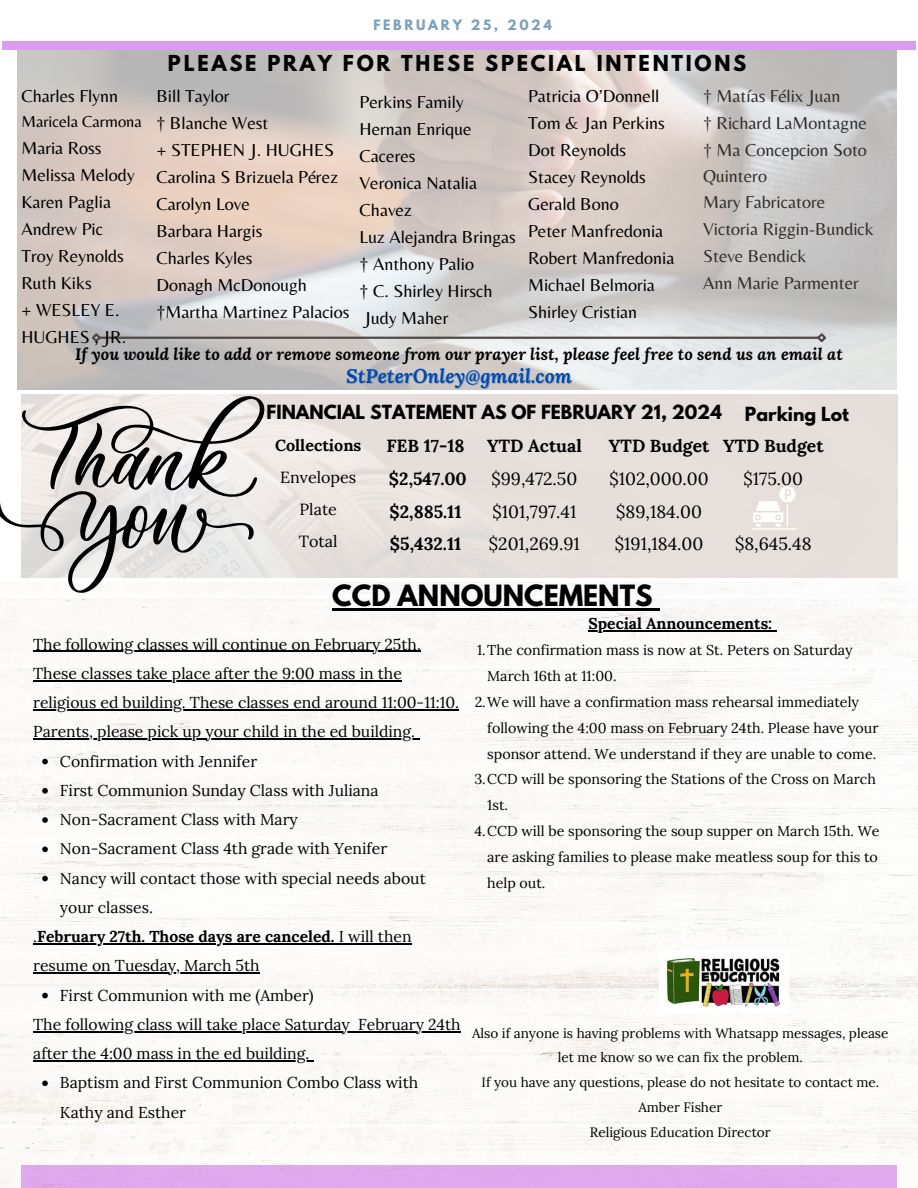
<style>
.page{position:relative;width:918px;height:1188px;background:#fff}
.page>*{position:absolute;margin:0;border:0;box-sizing:border-box;transform-origin:0 0}
.t1{font:700 25.95px "League Spartan";color:#000}
.t2{font:700 19.5px "League Spartan";letter-spacing:.14em;color:#000}
.t3{font:italic 700 19.5px "Lora";color:#004aad}
.t4{font:18px/27px "Belleza";color:#000}
.t5{font:18px/26.7px "Belleza";color:#302e2c}
.t6{font:17.55px/32.7px "Lora";color:#000}
.t7{font:700 17.55px/32.7px "Lora";color:#000}
.t8{font:700 17.25px "League Spartan";color:#000}
.t9{font:italic 700 16.5px "Lora";color:#000}
.t10{font:16.5px "Belleza";color:#000}
.t11{font:16.05px "Lora";color:#000}
.t12{font:700 16.05px "Lora";color:#000}
.t13{font:15.75px/29.2px "Lora";color:#000}
.t14{font:700 15.75px "Lora";color:#000}
.t15{font:700 15.6px "Lora";color:#000}
.t16{font:14.25px/25.8px "Lora";color:#000}
.t17{font:13.5px/24.8px "Lora";color:#000;text-align:center}
.t18{font:700 12.75px "League Spartan";letter-spacing:.21em;color:#7ea1b8}
.s1{font-weight:700}
.s2{font-weight:400}
</style>
<div class="page">
<div style="left:2px;top:41px;width:914px;height:9px;background:#db9bee"></div>
<img style="left:0;top:583px;width:918px;height:605px">
<hr style="left:589px;top:630px;width:183px;height:1px;background:#000">
<div style="left:21px;top:1165px;width:876px;height:23px;background:#e0a9ee"></div>
<hr style="left:100px;top:337px;width:718px;height:2px;background:#504a48">
<svg style="left:90px;top:331px;width:13px;height:13px"></svg>
<svg style="left:815px;top:331px;width:13px;height:13px"></svg>
<img style="left:659px;top:951px;width:130px;height:62px">
<svg style="left:0;top:396px;width:264px;height:197px"></svg>
<svg style="left:751px;top:486px;width:46px;height:44px"></svg>
<hr style="left:332px;top:608px;width:321px;height:2px;background:#000">
<svg style="left:653px;top:608px;width:7px;height:2px"></svg>
<hr style="left:33px;top:651px;width:388px;height:1px;background:#000">
<hr style="left:33px;top:680px;width:369px;height:1px;background:#000">
<hr style="left:33px;top:709px;width:426px;height:1px;background:#000">
<hr style="left:33px;top:738px;width:382px;height:2px;background:#000">
<svg style="left:42px;top:759px;width:6px;height:5px"></svg>
<svg style="left:42px;top:788px;width:6px;height:6px"></svg>
<svg style="left:42px;top:817px;width:6px;height:6px"></svg>
<svg style="left:42px;top:846px;width:6px;height:6px"></svg>
<svg style="left:42px;top:876px;width:6px;height:5px"></svg>
<hr style="left:37px;top:943px;width:302px;height:1px;background:#000">
<hr style="left:339px;top:943px;width:73px;height:1px;background:#000">
<hr style="left:33px;top:972px;width:227px;height:2px;background:#000">
<svg style="left:42px;top:993px;width:6px;height:5px"></svg>
<hr style="left:33px;top:1031px;width:317px;height:1px;background:#000">
<hr style="left:358px;top:1031px;width:103px;height:1px;background:#000">
<hr style="left:33px;top:1060px;width:276px;height:1px;background:#000">
<svg style="left:42px;top:1080px;width:6px;height:6px"></svg>
<p class="t18" style="left:373px;top:18px;width:180px">FEBRUARY 25, 2024</p>
<h4 class="t2" style="left:168px;top:54px;width:580px">PLEASE PRAY FOR THESE SPECIAL INTENTIONS</h4>
<p class="t4" style="left:360px;top:88px;width:158px">Perkins Family<br>Hernan Enrique<br>Caceres<br>Veronica Natalia<br>Chavez<br>Luz Alejandra Bringas † Anthony Palio<br>† C. Shirley Hirsch<br>Judy Maher</p>
<p class="t5" style="left:703px;top:82px;width:172px">† Matías Félix Juan<br>† Richard LaMontagne † Ma Concepcion Soto<br>Quintero<br>Mary Fabricatore<br>Victoria Riggin-Bundick<br>Steve Bendick<br>Ann Marie Parmenter</p>
<h1 class="t9" style="left:75px;top:343px;width:769px">If you would like to add or remove someone from our prayer list, please feel free to send us an email at</h1>
<h6 class="t3" style="left:346px;top:363px;width:227px">StPeterOnley@gmail.com</h6>
<h4 class="t4" style="left:21px;top:82px;width:98px">Charles Flynn</h4>
<h4 class="t10" style="left:21px;top:111px;width:122px">Maricela Carmona</h4>
<h4 class="t4" style="left:21px;top:134px;width:115px">Maria Ross<br>Melissa Melody<br>Karen Paglia<br>Andrew Pic<br>Troy Reynolds<br>Ruth Kiks<br>+ WESLEY E.<br>HUGHES , JR.</h4>
<h4 class="t4" style="left:156px;top:82px;width:195px">Bill Taylor<br>† Blanche West<br>+ STEPHEN J. HUGHES<br>Carolina S Brizuela Pérez<br>Carolyn Love<br>Barbara Hargis<br>Charles Kyles<br>Donagh McDonough †Martha Martinez Palacios</h4>
<p class="t4" style="left:528px;top:82px;width:148px">Patricia O’Donnell<br>Tom &amp; Jan Perkins<br>Dot Reynolds<br>Stacey Reynolds<br>Gerald Bono<br>Peter Manfredonia<br>Robert Manfredonia<br>Michael Belmoria<br>Shirley Cristian</p>
<p class="t8" style="left:267px;top:404px;width:457px">FINANCIAL STATEMENT AS OF FEBRUARY 21, 2024</p>
<p class="t8" style="left:745px;top:405px;width:106px">Parking Lot</p>
<p class="t12" style="left:275px;top:435px;width:88px">Collections</p>
<h5 class="t11" style="left:280px;top:467px;width:78px">Envelopes</h5>
<h6 class="t11" style="left:300px;top:499px;width:39px">Plate</h6>
<p class="t11" style="left:299px;top:531px;width:40px">Total</p>
<p class="t7" style="left:387px;top:430px;width:82px">FEB 17-18 $2,547.00 $2,885.11 $5,432.11</p>
<p class="t6" style="left:487px;top:430px;width:96px"><span class="s1">YTD Actual </span>$99,472.50 $101,797.41 $201,269.91</p>
<p class="t6" style="left:609px;top:430px;width:102px;text-align:center"><span class="s1">YTD Budget </span>$102,000.00 $89,184.00 $191,184.00</p>
<h2 class="t7" style="left:723px;top:430px;width:102px;text-align:center">YTD Budget <span class="s2">$175.00</span></h2>
<h4 class="t6" style="left:735px;top:527px;width:78px">$8,645.48</h4>
<p class="t1" style="left:332px;top:582px;width:322px">CCD ANNOUNCEMENTS</p>
<p class="t13" style="left:33px;top:629px;width:389px">The following classes will continue on February 25th.</p>
<p class="t13" style="left:33px;top:658px;width:370px">These classes take place after the 9:00 mass in the</p>
<p class="t13" style="left:33px;top:688px;width:427px">religious ed building. These classes end around 11:00-11:10.</p>
<p class="t13" style="left:60px;top:717px;width:357px;text-indent:-27px">Parents, please pick up your child in the ed building.<br>Confirmation with Jennifer<br>First Communion Sunday Class with Juliana Non-Sacrament Class with Mary</p>
<p class="t13" style="left:60px;top:834px;width:329px">Non-Sacrament Class 4th grade with Yenifer</p>
<p class="t13" style="left:60px;top:863px;width:367px">Nancy will contact those with special needs about your classes.</p>
<p class="t14" style="left:33px;top:926px;width:380px"><span class="s2">.</span>February 27th. Those days are canceled. <span class="s2">I will then</span></p>
<p class="t13" style="left:60px;top:951px;width:255px;text-indent:-27px">resume on Tuesday, March 5th<br>First Communion with me (Amber)</p>
<p class="t13" style="left:33px;top:1009px;width:318px">The following class will take place Saturday</p>
<p class="t13" style="left:358px;top:1009px;width:104px">February 24th</p>
<p class="t13" style="left:60px;top:1039px;width:360px;text-indent:-27px">after the 4:00 mass in the ed building.<br>Baptism and First Communion Combo Class with<br>Kathy and Esther</p>
<p class="t15" style="left:589px;top:613px;width:185px">Special Announcements:</p>
<p class="t16" style="left:487px;top:637px;width:367px;text-indent:-10px">1.The confirmation mass is now at St. Peters on Saturday<br>March 16th at 11:00.</p>
<h2 class="t16" style="left:487px;top:689px;width:393px;text-indent:-13px">2.We will have a confirmation mass rehearsal immediately following the 4:00 mass on February 24th. Please have your sponsor attend. We understand if they are unable to come.</h2>
<h6 class="t16" style="left:487px;top:766px;width:390px;text-indent:-13px">3.CCD will be sponsoring the Stations of the Cross on March<br>1st.</h6>
<h3 class="t16" style="left:487px;top:818px;width:394px;text-indent:-13px">4.CCD will be sponsoring the soup supper on March 15th. We are asking families to please make meatless soup for this to help out.</h3>
<h4 class="t17" style="left:472px;top:1020px;width:418px">Also if anyone is having problems with Whatsapp messages, please let me know so we can fix the problem.</h4>
<h4 class="t17" style="left:482px;top:1070px;width:399px">If you have any questions, please do not hesitate to contact me.</h4>
<h4 class="t17" style="left:638px;top:1094px;width:85px">Amber Fisher</h4>
<h4 class="t17" style="left:590px;top:1119px;width:182px">Religious Education Director</h4>
</div>
